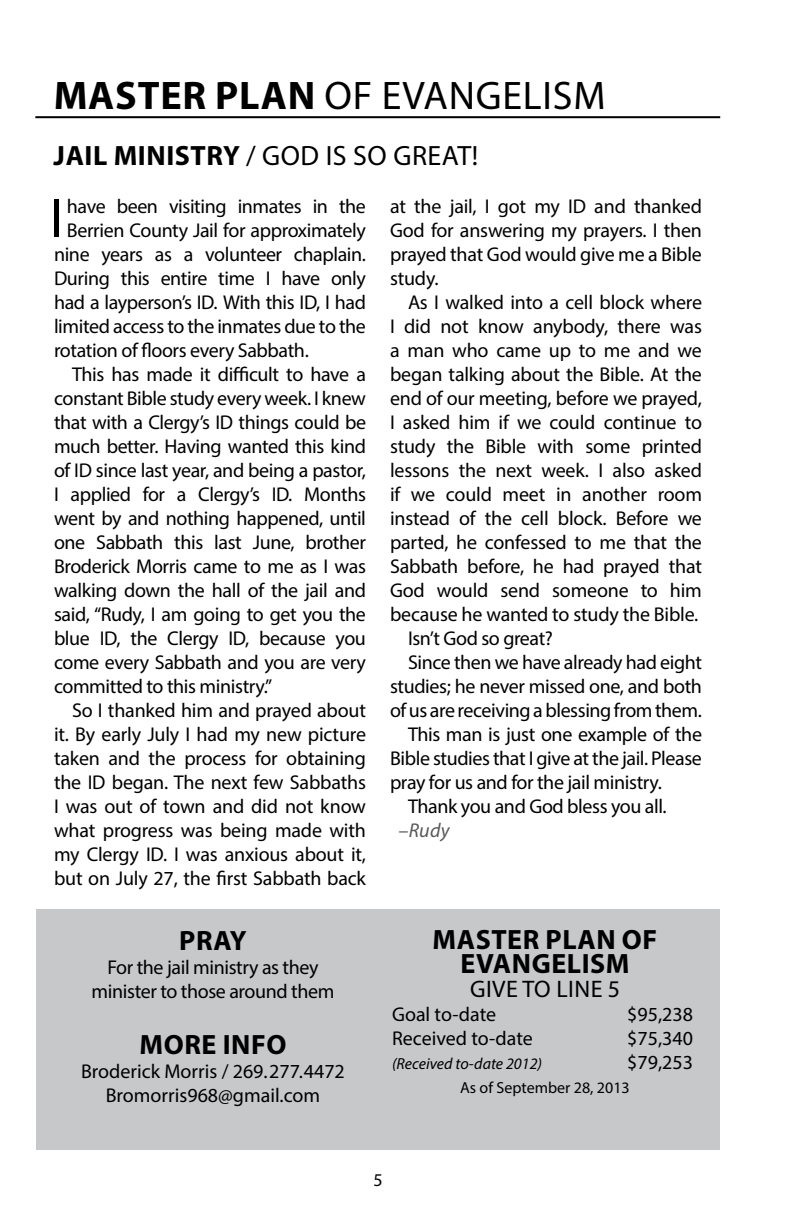
<style>
.page{position:relative;width:792px;height:1224px;background:#fff}
.page>*{position:absolute;margin:0;border:0;box-sizing:border-box;transform-origin:0 0}
.t1{font:55.6px "Myriad Pro";color:#000}
.t2{font:40px "Myriad Pro";letter-spacing:.02em;color:#000}
.t3{font:700 28px/24px "Myriad Pro";letter-spacing:.02em;color:#000;text-align:center}
.t4{font:28px "Myriad Pro";letter-spacing:.02em;color:#000}
.t5{font:24px "Myriad Pro";color:#000}
.t6{font:20px/24px "Myriad Pro";letter-spacing:-.02em;color:#000;text-align:justify}
.t7{font:20px/24px "Myriad Pro";color:#000;text-align:center}
.t8{font:italic 20px "Myriad Pro";color:#58595b}
.t9{font:18px "Myriad Pro";color:#000}
.t10{font:italic 16px "Myriad Pro";color:#000}
.t11{font:16px "Myriad Pro";color:#000}
.s1{font-weight:700}
</style>
<div class="page">
<div style="left:37px;top:909px;width:683px;height:241px;background:#c7c8ca"></div>
<hr style="left:35px;top:116px;width:685px;height:2px;background:#000">
<h2 class="t2" style="left:54px;top:71px;width:553px"><span class="s1">MASTER PLAN</span> Of eVangelism</h2>
<h3 class="t4" style="left:54px;top:138px;width:426px"><span class="s1">JAIL MINISTRY</span> / God is so Great!</h3>
<h1 class="t1" style="left:50px;top:184px;width:15px">I</h1>
<p class="t6" style="left:67px;top:194px;width:301px">have been visiting inmates in the</p>
<p class="t6" style="left:67px;top:218px;width:301px">Berrien County Jail for approximately</p>
<p class="t6" style="left:54px;top:242px;width:314px">nine years as a volunteer chaplain.</p>
<p class="t6" style="left:54px;top:266px;width:314px">During this entire time I have only</p>
<p class="t6" style="left:54px;top:290px;width:313px">had a layperson’s ID. With this ID, I had</p>
<p class="t6" style="left:54px;top:314px;width:313px">limited access to the inmates due to the</p>
<p class="t6" style="left:54px;top:338px;width:256px">rotation of floors every Sabbath.</p>
<p class="t6" style="left:72px;top:362px;width:296px">This has made it difficult to have a</p>
<p class="t6" style="left:54px;top:386px;width:314px">constant Bible study every week. I knew</p>
<p class="t6" style="left:54px;top:410px;width:314px">that with a Clergy’s ID things could be</p>
<p class="t6" style="left:54px;top:434px;width:314px">much better. Having wanted this kind</p>
<p class="t6" style="left:54px;top:458px;width:313px">of ID since last year, and being a pastor,</p>
<p class="t6" style="left:54px;top:482px;width:314px">I applied for a Clergy’s ID. Months</p>
<p class="t6" style="left:54px;top:506px;width:314px">went by and nothing happened, until</p>
<p class="t6" style="left:54px;top:530px;width:314px">one Sabbath this last June, brother</p>
<p class="t6" style="left:54px;top:554px;width:313px">Broderick Morris came to me as I was</p>
<p class="t6" style="left:54px;top:578px;width:313px">walking down the hall of the jail and</p>
<p class="t6" style="left:54px;top:602px;width:313px">said, “Rudy, I am going to get you the</p>
<p class="t6" style="left:54px;top:626px;width:313px">blue ID, the Clergy ID, because you</p>
<p class="t6" style="left:54px;top:650px;width:313px">come every Sabbath and you are very</p>
<p class="t6" style="left:54px;top:674px;width:220px">committed to this ministry.”</p>
<p class="t6" style="left:72px;top:698px;width:296px">So I thanked him and prayed about</p>
<p class="t6" style="left:54px;top:722px;width:314px">it. By early July I had my new picture</p>
<p class="t6" style="left:54px;top:746px;width:313px">taken and the process for obtaining</p>
<p class="t6" style="left:54px;top:770px;width:313px">the ID began. The next few Sabbaths</p>
<p class="t6" style="left:54px;top:794px;width:314px">I was out of town and did not know</p>
<p class="t6" style="left:54px;top:818px;width:313px">what progress was being made with</p>
<p class="t6" style="left:54px;top:842px;width:314px">my Clergy ID. I was anxious about it,</p>
<p class="t6" style="left:54px;top:866px;width:314px">but on July 27, the first Sabbath back</p>
<h3 class="t3" style="left:179px;top:928px;width:67px">PRAY</h3>
<p class="t6" style="left:92px;top:955px;width:244px;text-align:center">For the jail ministry as they minister to those around them</p>
<h3 class="t3" style="left:139px;top:1032px;width:149px">MORE INFO</h3>
<p class="t7" style="left:81px;top:1059px;width:265px">Broderick Morris / 269.277.4472<br>Bromorris968@gmail.com</p>
<p class="t6" style="left:390px;top:194px;width:314px">at the jail, I got my ID and thanked God for answering my prayers. I then prayed that God would give me a Bible study.</p>
<p class="t6" style="left:408px;top:290px;width:296px">As I walked into a cell block where</p>
<p class="t6" style="left:390px;top:314px;width:314px">I did not know anybody, there was</p>
<p class="t6" style="left:390px;top:338px;width:313px">a man who came up to me and we</p>
<p class="t6" style="left:390px;top:362px;width:314px">began talking about the Bible. At the</p>
<p class="t6" style="left:390px;top:386px;width:313px">end of our meeting, before we prayed,</p>
<p class="t6" style="left:390px;top:410px;width:313px">I asked him if we could continue to</p>
<p class="t6" style="left:390px;top:434px;width:313px">study the Bible with some printed</p>
<p class="t6" style="left:390px;top:458px;width:314px">lessons the next week. I also asked</p>
<p class="t6" style="left:390px;top:482px;width:314px">if we could meet in another room</p>
<p class="t6" style="left:390px;top:506px;width:314px">instead of the cell block. Before we</p>
<p class="t6" style="left:390px;top:530px;width:313px">parted, he confessed to me that the</p>
<p class="t6" style="left:390px;top:554px;width:313px">Sabbath before, he had prayed that</p>
<p class="t6" style="left:390px;top:578px;width:313px">God would send someone to him</p>
<p class="t6" style="left:390px;top:602px;width:310px">because he wanted to study the Bible.</p>
<p class="t6" style="left:408px;top:626px;width:147px">Isn’t God so great?</p>
<p class="t6" style="left:408px;top:650px;width:296px">Since then we have already had eight</p>
<p class="t6" style="left:390px;top:674px;width:314px">studies; he never missed one, and both</p>
<p class="t6" style="left:390px;top:698px;width:314px">of us are receiving a blessing from them.</p>
<p class="t6" style="left:408px;top:722px;width:296px">This man is just one example of the</p>
<p class="t6" style="left:390px;top:746px;width:313px">Bible studies that I give at the jail. Please</p>
<p class="t6" style="left:390px;top:770px;width:273px">pray for us and for the jail ministry.</p>
<p class="t6" style="left:408px;top:794px;width:260px">Thank you and God bless you all.</p>
<p class="t8" style="left:398px;top:818px;width:53px">–Rudy</p>
<h3 class="t3" style="left:433px;top:927px;width:221px">MASTER PLAN OF<br>EVANGELISM</h3>
<p class="t5" style="left:470px;top:975px;width:152px">give to lin e 5</p>
<p class="t6" style="left:392px;top:1002px;width:106px">Goal to-date</p>
<p class="t6" style="left:627px;top:1002px;width:67px">$95,238</p>
<p class="t6" style="left:392px;top:1026px;width:142px">Received to-date</p>
<p class="t6" style="left:627px;top:1026px;width:67px">$75,340</p>
<p class="t10" style="left:392px;top:1054px;width:152px">(Received to-date 2012)</p>
<p class="t6" style="left:627px;top:1050px;width:67px">$79,253</p>
<p class="t11" style="left:460px;top:1078px;width:171px">As of September 28, 2013</p>
<p class="t9" style="left:373px;top:1168px;width:11px">5</p>
</div>
